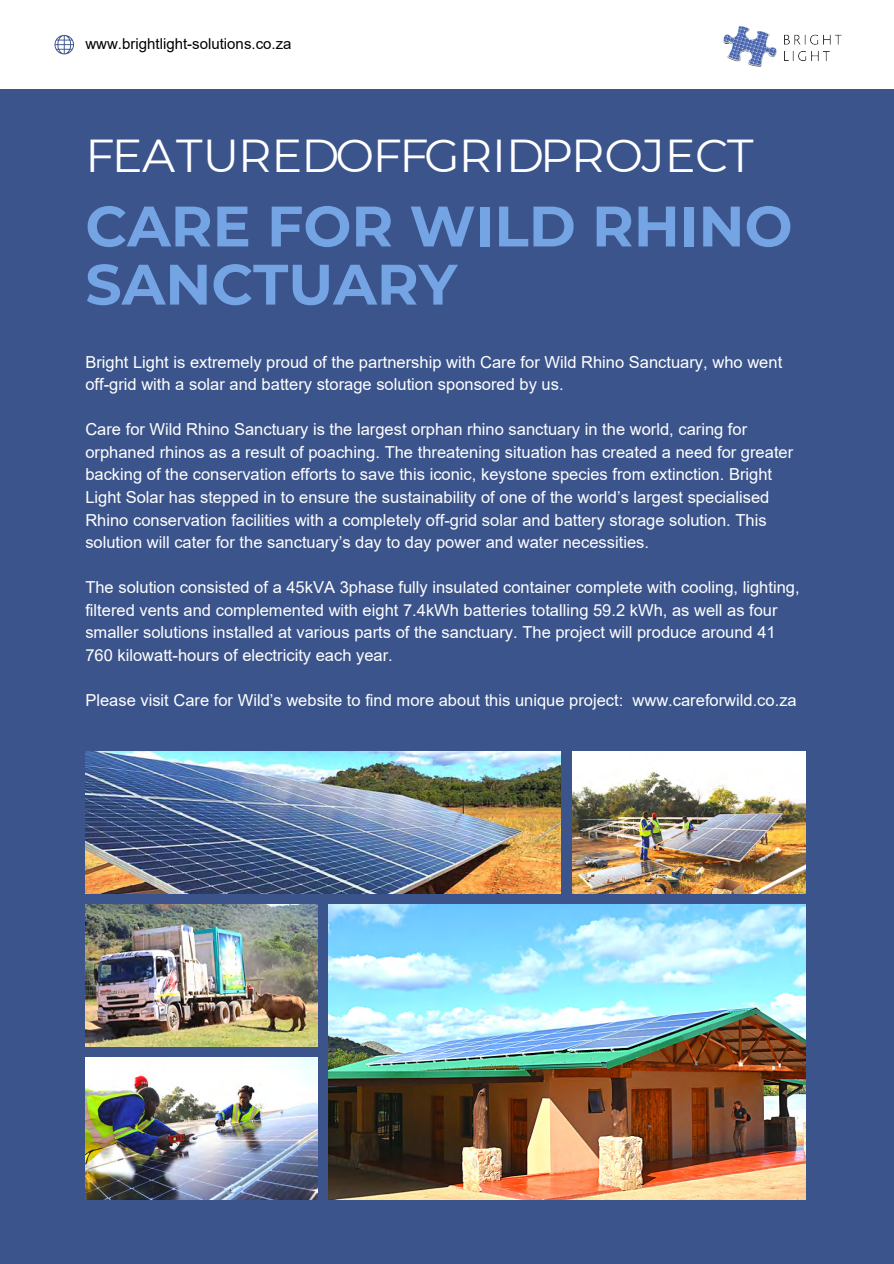
<style>
.page{position:relative;width:894px;height:1264px;background:#fff}
.page>*{position:absolute;margin:0;border:0;box-sizing:border-box;transform-origin:0 0}
.t1{font:700 56.85px/58.2px "Montserrat";color:#74a4e4}
.t2{font:46.05px "Montserrat";letter-spacing:-.02em;color:#fff}
.t3{font:16.5px/22.5px "Arial";color:#fff}
.t4{font:15px "Arial";color:#000}
</style>
<div class="page">
<div style="left:0;top:0;width:893px;height:1263px;background:#3b548b"></div>
<img style="left:85px;top:751px;width:475px;height:142px">
<img style="left:572px;top:751px;width:233px;height:142px">
<img style="left:85px;top:904px;width:232px;height:142px">
<img style="left:85px;top:1057px;width:232px;height:142px">
<img style="left:328px;top:904px;width:477px;height:295px">
<div style="left:0;top:0;width:893px;height:89px;background:#fff"></div>
<svg style="left:54px;top:35px;width:20px;height:19px"></svg>
<img style="left:723px;top:26px;width:118px;height:41px">
<p class="t4" style="left:85px;top:33px;width:207px">www.brightlight-solutions.co.za</p>
<p class="t2" style="left:85px;top:124px;width:669px">FEATUREDOFFGRIDPROJECT</p>
<p class="t1" style="left:85px;top:194px;width:708px">CARE FOR WILD RHINO<br>SANCTUARY</p>
<p class="t3" style="left:85px;top:351px;width:698px">Bright Light is extremely proud of the partnership with Care for Wild Rhino Sanctuary, who went off-grid with a solar and battery storage solution sponsored by us.</p>
<p class="t3" style="left:85px;top:418px;width:709px">Care for Wild Rhino Sanctuary is the largest orphan rhino sanctuary in the world, caring for orphaned rhinos as a result of poaching. The threatening situation has created a need for greater backing of the conservation efforts to save this iconic, keystone species from extinction. Bright Light Solar has stepped in to ensure the sustainability of one of the world’s largest specialised Rhino conservation facilities with a completely off-grid solar and battery storage solution. This solution will cater for the sanctuary’s day to day power and water necessities.</p>
<p class="t3" style="left:85px;top:576px;width:715px">The solution consisted of a 45kVA 3phase fully insulated container complete with cooling, lighting, filtered vents and complemented with eight 7.4kWh batteries totalling 59.2 kWh, as well as four smaller solutions installed at various parts of the sanctuary. The project will produce around 41<br>760 kilowatt-hours of electricity each year.</p>
<p class="t3" style="left:85px;top:688px;width:712px">Please visit Care for Wild’s website to find more about this unique project: www.careforwild.co.za</p>
</div>
